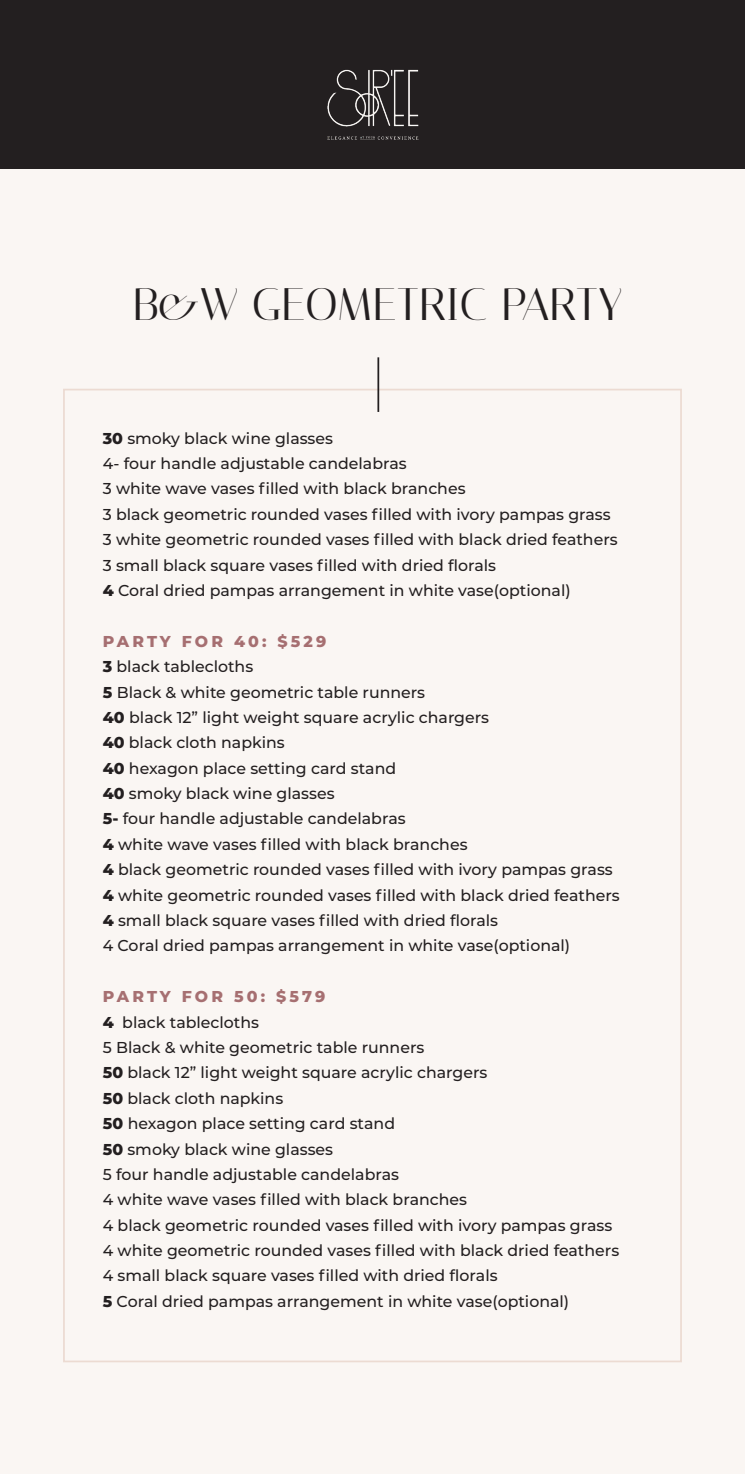
<style>
.page{position:relative;width:745px;height:1474px;background:#fff}
.page>*{position:absolute;margin:0;border:0;box-sizing:border-box;transform-origin:0 0}
.t1{font:45.5px "Italiana";letter-spacing:-.005em;color:#231f20}
.t2{font:500 15.75px "Montserrat";color:#231f20}
.t3{font:800 15.75px "Montserrat";letter-spacing:.195em;color:#a66f71}
.t4{font:800 15.75px "Montserrat";color:#231f20}
.s1{font-weight:800}
</style>
<div class="page">
<div style="left:0;top:0;width:744px;height:1473px;background:#faf6f3"></div>
<div style="left:0;top:0;width:744px;height:169px;background:#231f20"></div>
<img style="left:327px;top:69px;width:92px;height:71px">
<hr style="left:377px;top:357px;width:2px;height:55px;background:#231f20">
<p class="t1" style="left:133px;top:278px;width:491px">&amp;B W GEOMETRIC PARTY</p>
<p class="t2" style="left:103px;top:427px;width:232px"><span class="s1">30</span> smoky black wine glasses</p>
<p class="t2" style="left:103px;top:452px;width:305px">4- four handle adjustable candelabras</p>
<p class="t2" style="left:103px;top:478px;width:364px">3 white wave vases filled with black branches</p>
<p class="t2" style="left:103px;top:503px;width:509px">3 black geometric rounded vases filled with ivory pampas grass</p>
<p class="t2" style="left:103px;top:528px;width:516px">3 white geometric rounded vases filled with black dried feathers</p>
<p class="t2" style="left:103px;top:554px;width:394px">3 small black square vases filled with dried florals</p>
<p class="t2" style="left:103px;top:579px;width:469px"><span class="s1">4</span> Coral dried pampas arrangement in white vase(optional(</p>
<p class="t3" style="left:277px;top:629px;width:50px">$529</p>
<p class="t3" style="left:182px;top:629px;width:43px">FOR</p>
<p class="t3" style="left:234px;top:629px;width:34px">40:</p>
<p class="t3" style="left:103px;top:629px;width:70px">PARTY</p>
<p class="t2" style="left:103px;top:655px;width:152px"><span class="s1">3</span> black tablecloths</p>
<p class="t2" style="left:103px;top:681px;width:324px"><span class="s1">5</span> Black &amp; white geometric table runners</p>
<p class="t2" style="left:103px;top:706px;width:387px"><span class="s1">40</span> black 12” light weight square acrylic chargers</p>
<p class="t2" style="left:103px;top:731px;width:183px"><span class="s1">40</span> black cloth napkins</p>
<p class="t2" style="left:103px;top:757px;width:295px"><span class="s1">40</span> hexagon place setting card stand</p>
<p class="t2" style="left:103px;top:782px;width:233px"><span class="s1">40</span> smoky black wine glasses</p>
<p class="t2" style="left:103px;top:808px;width:304px"><span class="s1">5-</span> four handle adjustable candelabras</p>
<p class="t2" style="left:103px;top:833px;width:366px"><span class="s1">4</span> white wave vases filled with black branches</p>
<p class="t2" style="left:103px;top:858px;width:511px"><span class="s1">4</span> black geometric rounded vases filled with ivory pampas grass</p>
<p class="t2" style="left:103px;top:884px;width:518px"><span class="s1">4</span> white geometric rounded vases filled with black dried feathers</p>
<p class="t2" style="left:103px;top:909px;width:396px"><span class="s1">4</span> small black square vases filled with dried florals</p>
<p class="t2" style="left:103px;top:934px;width:468px">4 Coral dried pampas arrangement in white vase(optional(</p>
<p class="t3" style="left:276px;top:985px;width:51px">$579</p>
<p class="t3" style="left:182px;top:985px;width:43px">FOR</p>
<p class="t3" style="left:234px;top:985px;width:33px">50:</p>
<p class="t3" style="left:103px;top:985px;width:70px">PARTY</p>
<p class="t2" style="left:122px;top:1011px;width:138px">black tablecloths</p>
<p class="t4" style="left:103px;top:1010px;width:13px">4</p>
<p class="t2" style="left:103px;top:1036px;width:323px">5 Black &amp; white geometric table runners</p>
<p class="t2" style="left:103px;top:1061px;width:386px"><span class="s1">50</span> black 12” light weight square acrylic chargers</p>
<p class="t2" style="left:103px;top:1087px;width:182px"><span class="s1">50</span> black cloth napkins</p>
<p class="t2" style="left:103px;top:1112px;width:293px"><span class="s1">50</span> hexagon place setting card stand</p>
<p class="t2" style="left:103px;top:1137px;width:232px"><span class="s1">50</span> smoky black wine glasses</p>
<p class="t2" style="left:103px;top:1163px;width:297px">5 four handle adjustable candelabras</p>
<p class="t2" style="left:103px;top:1188px;width:365px">4 white wave vases filled with black branches</p>
<p class="t2" style="left:103px;top:1214px;width:510px">4 black geometric rounded vases filled with ivory pampas grass</p>
<p class="t2" style="left:103px;top:1239px;width:517px">4 white geometric rounded vases filled with black dried feathers</p>
<p class="t2" style="left:103px;top:1264px;width:396px">4 small black square vases filled with dried florals</p>
<p class="t2" style="left:103px;top:1290px;width:467px"><span class="s1">5</span> Coral dried pampas arrangement in white vase(optional(</p>
</div>
